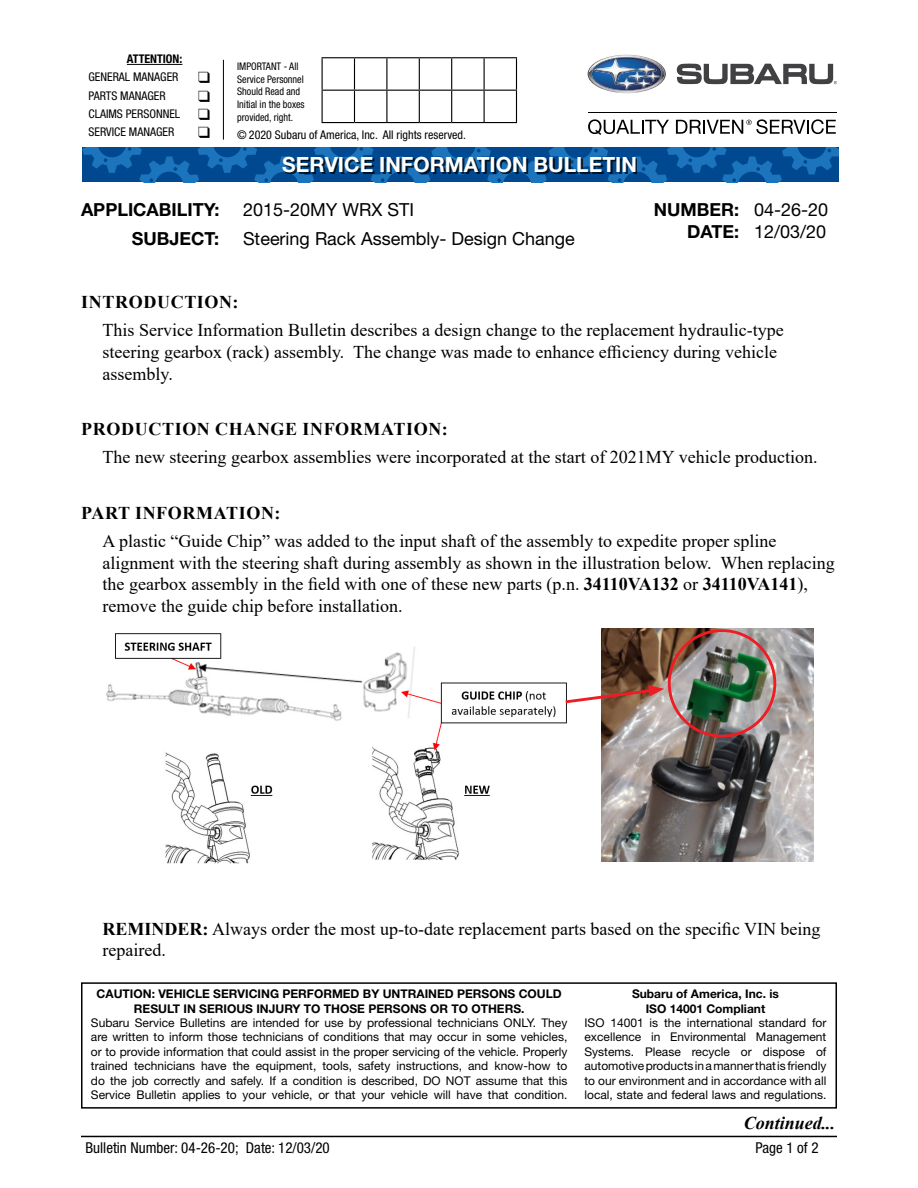
<style>
.page{position:relative;width:918px;height:1188px;background:#fff}
.page>*{position:absolute;margin:0;border:0;box-sizing:border-box;transform-origin:0 0}
.t1{font:700 21px "Helvetica Neue LT Std";color:#fff}
.t2{font:18px/21.6px "Times New Roman";color:#000}
.t3{font:18px/21.6px "Helvetica Neue LT Std";color:#000;text-align:right}
.t4{font:700 18px "Times New Roman";letter-spacing:.035em;color:#000}
.t5{font:700 18px "Helvetica Neue LT Std";color:#000}
.t6{font:italic 700 18px "Times New Roman";color:#000}
.t7{font:condensed 15px "Helvetica Neue LT Std";color:#000}
.t8{font:12px/14.4px "Helvetica Neue LT Std";color:#000;text-align:justify}
.t9{font:700 12px/14.4px "Helvetica Neue LT Std";color:#000;text-align:center}
.t10{font:condensed 12px "Helvetica Neue LT Std";color:#000}
.t11{font:700 condensed 12px "Helvetica Neue LT Std";color:#000}
.t12{font:condensed 10.5px/12.6px "Helvetica Neue LT Std";color:#000;scale:.96 1}
.s1{font-weight:700}
</style>
<div class="page">
<hr style="left:81px;top:1136px;width:756px;height:1px;background:#000">
<div style="left:81px;top:982px;width:756px;height:127px;border:2px solid #000"></div>
<img style="left:106px;top:633px;width:461px;height:231px">
<img style="left:602px;top:629px;width:212px;height:233px">
<div style="left:668px;top:629px;width:108px;height:109px;border:3px solid #ed1d24;border-radius:50%"></div>
<svg style="left:563px;top:685px;width:101px;height:20px"></svg>
<svg style="left:82px;top:147px;width:757px;height:35px;background:#08579e"></svg>
<div style="left:284px;top:158px;width:353px;height:16px;background:#000;opacity:.75"></div>
<hr style="left:127px;top:64px;width:55px;height:1px;background:#000">
<hr style="left:322px;top:57px;width:33px;height:1px;background:#000">
<hr style="left:322px;top:58px;width:1px;height:32px;background:#000">
<hr style="left:355px;top:57px;width:32px;height:1px;background:#000">
<hr style="left:354px;top:58px;width:1px;height:32px;background:#000">
<hr style="left:387px;top:57px;width:32px;height:1px;background:#000">
<hr style="left:386px;top:58px;width:1px;height:32px;background:#000">
<hr style="left:419px;top:57px;width:33px;height:1px;background:#000">
<hr style="left:419px;top:58px;width:1px;height:32px;background:#000">
<hr style="left:452px;top:57px;width:32px;height:1px;background:#000">
<hr style="left:451px;top:58px;width:1px;height:32px;background:#000">
<hr style="left:484px;top:57px;width:33px;height:1px;background:#000">
<hr style="left:484px;top:58px;width:1px;height:32px;background:#000">
<hr style="left:516px;top:58px;width:1px;height:32px;background:#000">
<hr style="left:322px;top:90px;width:33px;height:1px;background:#000">
<hr style="left:322px;top:91px;width:1px;height:31px;background:#000">
<hr style="left:355px;top:90px;width:32px;height:1px;background:#000">
<hr style="left:354px;top:91px;width:1px;height:31px;background:#000">
<hr style="left:387px;top:90px;width:32px;height:1px;background:#000">
<hr style="left:386px;top:91px;width:1px;height:31px;background:#000">
<hr style="left:419px;top:90px;width:33px;height:1px;background:#000">
<hr style="left:419px;top:91px;width:1px;height:31px;background:#000">
<hr style="left:452px;top:90px;width:32px;height:1px;background:#000">
<hr style="left:451px;top:91px;width:1px;height:31px;background:#000">
<hr style="left:484px;top:90px;width:33px;height:1px;background:#000">
<hr style="left:484px;top:91px;width:1px;height:31px;background:#000">
<hr style="left:516px;top:91px;width:1px;height:31px;background:#000">
<hr style="left:322px;top:122px;width:33px;height:1px;background:#000">
<hr style="left:355px;top:122px;width:32px;height:1px;background:#000">
<hr style="left:387px;top:122px;width:32px;height:1px;background:#000">
<hr style="left:419px;top:122px;width:33px;height:1px;background:#000">
<hr style="left:452px;top:122px;width:32px;height:1px;background:#000">
<hr style="left:484px;top:122px;width:33px;height:1px;background:#000">
<hr style="left:223px;top:60px;width:1px;height:80px;background:#000">
<svg style="left:588px;top:55px;width:78px;height:38px"></svg>
<svg style="left:677px;top:64px;width:160px;height:20px"></svg>
<hr style="left:588px;top:112px;width:249px;height:1px;background:#000">
<svg style="left:588px;top:119px;width:81px;height:16px"></svg>
<svg style="left:676px;top:119px;width:160px;height:15px"></svg>
<p class="t11" style="left:127px;top:52px;width:57px">ATTENTION:</p>
<p class="t10" style="left:89px;top:70px;width:92px">GENERAL MANAGER</p>
<p class="t10" style="left:89px;top:88px;width:79px">PARTS MANAGER</p>
<p class="t10" style="left:89px;top:106px;width:93px">CLAIMS PERSONNEL</p>
<p class="t10" style="left:89px;top:125px;width:87px">SERVICE MANAGER</p>
<p class="t12" style="left:237px;top:60px;width:72px">IMPORTANT - All<br>Service Personnel<br>Should Read and<br>Initial in the boxes provided, right.</p>
<p class="t10" style="left:237px;top:128px;width:230px">© 2020 Subaru of America, Inc. All rights reserved.</p>
<h1 class="t1" style="left:282px;top:152px;width:356px">SERVICE INFORMATION BULLETIN</h1>
<h2 class="t5" style="left:81px;top:199px;width:140px">APPLICABILITY:</h2>
<h2 class="t3" style="left:243px;top:199px;width:173px">2015-20MY WRX STI</h2>
<h2 class="t5" style="left:132px;top:227px;width:89px">SUBJECT:</h2>
<h2 class="t3" style="left:243px;top:227px;width:333px">Steering Rack Assembly- Design Change</h2>
<h2 class="t3" style="left:654px;top:199px;width:176px"><span class="s1">NUMBER:</span> 04-26-20<br><span class="s1">DATE:</span> 12/03/20</h2>
<h2 class="t4" style="left:81px;top:289px;width:159px">INTRODUCTION:</h2>
<h2 class="t2" style="left:103px;top:319px;width:683px">This Service Information Bulletin describes a design change to the replacement hydraulic-type steering gearbox (rack) assembly. The change was made to enhance efficiency during vehicle assembly.</h2>
<h2 class="t4" style="left:81px;top:416px;width:368px">PRODUCTION CHANGE INFORMATION:</h2>
<h2 class="t2" style="left:103px;top:446px;width:717px">The new steering gearbox assemblies were incorporated at the start of 2021MY vehicle production.</h2>
<h2 class="t4" style="left:81px;top:500px;width:201px">PART INFORMATION:</h2>
<p class="t2" style="left:103px;top:530px;width:734px">A plastic “Guide Chip” was added to the input shaft of the assembly to expedite proper spline alignment with the steering shaft during assembly as shown in the illustration below. When replacing the gearbox assembly in the field with one of these new parts (p.n. <span class="s1">34110VA132</span> or <span class="s1">34110VA141</span>), remove the guide chip before installation.</p>
<h2 class="t2" style="left:103px;top:917px;width:719px"><span class="s1">REMINDER:</span> Always order the most up-to-date replacement parts based on the specific VIN being repaired.</h2>
<p class="t9" style="left:97px;top:986px;width:467px">CAUTION: VEHICLE SERVICING PERFORMED BY UNTRAINED PERSONS COULD<br>RESULT IN SERIOUS INJURY TO THOSE PERSONS OR TO OTHERS.</p>
<p class="t8" style="left:91px;top:1015px;width:478px">Subaru Service Bulletins are intended for use by professional technicians ONLY. They are written to inform those technicians of conditions that may occur in some vehicles, or to provide information that could assist in the proper servicing of the vehicle. Properly trained technicians have the equipment, tools, safety instructions, and know-how to do the job correctly and safely. If a condition is described, DO NOT assume that this Service Bulletin applies to your vehicle, or that your vehicle will have that condition.</p>
<p class="t9" style="left:632px;top:986px;width:148px">Subaru of America, Inc. is<br>ISO 14001 Compliant</p>
<p class="t8" style="left:585px;top:1015px;width:243px">ISO 14001 is the international standard for excellence in Environmental Management Systems. Please recycle or dispose of automotive products in a manner that is friendly to our environment and in accordance with all local, state and federal laws and regulations.</p>
<h2 class="t6" style="left:744px;top:1111px;width:93px">Continued...</h2>
<p class="t7" style="left:86px;top:1138px;width:246px">Bulletin Number: 04-26-20; Date: 12/03/20</p>
<p class="t7" style="left:756px;top:1138px;width:65px">Page 1 of 2</p>
</div>
